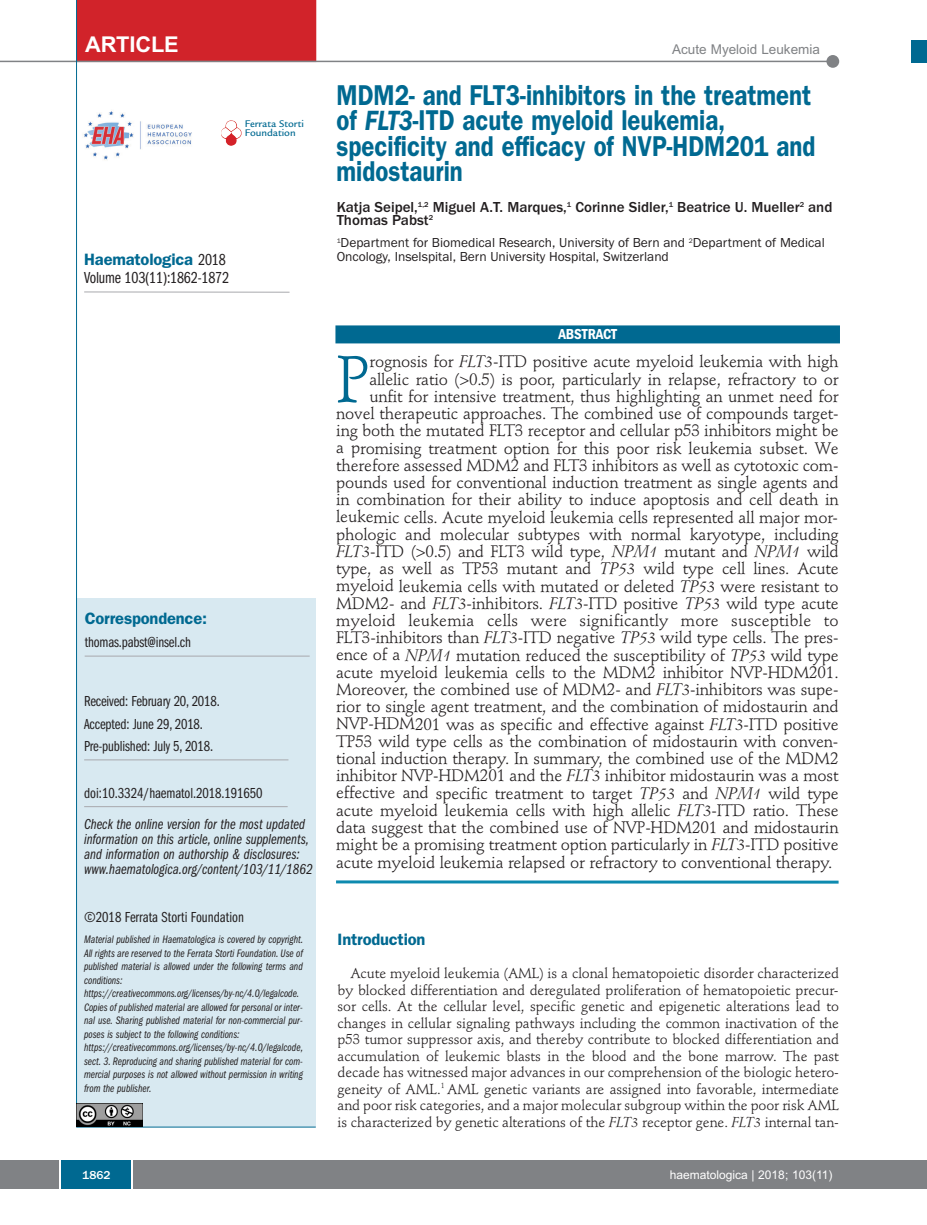
<style>
.page{position:relative;width:927px;height:1225px;background:#fff}
.page>*{position:absolute;margin:0;border:0;box-sizing:border-box;transform-origin:0 0}
.t1{font:64.65px "Stempel Schneidler";color:#006991}
.t2{font:600 28.8px/25.5px "Franklin Gothic";color:#006991;scale:.83 1}
.t3{font:700 21.75px "Arial";letter-spacing:-.01em;color:#fff}
.t4{font:16.5px "Stempel Schneidler";letter-spacing:-.01em;color:#231f20}
.t5{font:16.5px "Stempel Schneidler";letter-spacing:.01em;color:#231f20}
.t6{font:600 16.5px "Franklin Gothic";letter-spacing:-.01em;color:#006991}
.t7{font:16.5px "Franklin Gothic Book Cmpr";letter-spacing:-.01em;color:#231f20}
.t8{font:15px/15px "Franklin Gothic Book Cmpr Ital";color:#231f20}
.t9{font:15px/22.5px "Franklin Gothic Book Cmpr";letter-spacing:-.01em;color:#231f20}
.t10{font:500 15px/13.5px "Franklin Gothic";color:#231f20}
.t11{font:600 condensed 15px "Franklin Gothic";letter-spacing:-.005em;color:#fff}
.t12{font:14.25px/16.5px "Stempel Schneidler";letter-spacing:-.005em;color:#231f20;text-align:justify}
.t13{font:13.5px/13.5px "Franklin Gothic";color:#231f20}
.t14{font:13.5px "Arial";color:#808285}
.t15{font:12px "Arial";color:#fff}
.t16{font:500 12px "Franklin Gothic";color:#fff}
.t17{font:11.25px/13.5px "Franklin Gothic Book Cmpr Ital";color:#231f20}
.t18{font:500 10.5px/9px "Legacy Sans";color:#006991}
.s1{font-family:"Franklin Gothic Book Cmpr";font-weight:400;color:#231f20}
.s2{font-style:italic}
</style>
<div class="page">
<div style="left:911px;top:40px;width:16px;height:22px;background:#006991"></div>
<div style="left:910px;top:1160px;width:17px;height:28px;background:#808285"></div>
<div style="left:0;top:1160px;width:910px;height:28px;background:#808285"></div>
<div style="left:61px;top:1160px;width:71px;height:28px;background:#006991"></div>
<svg style="left:60px;top:1160px;width:1px;height:28px"></svg>
<svg style="left:132px;top:1160px;width:1px;height:28px"></svg>
<div style="left:77px;top:598px;width:239px;height:529px;background:#d8e9f1"></div>
<hr style="left:84px;top:759px;width:204px;height:1px;background:#a8a9ad">
<hr style="left:85px;top:656px;width:225px;height:1px;background:#a8a9ad">
<hr style="left:76px;top:1126px;width:240px;height:1px;background:#006991">
<img style="left:221px;top:120px;width:20px;height:26px">
<img style="left:83px;top:111px;width:109px;height:49px">
<hr style="left:84px;top:292px;width:206px;height:1px;background:#a8a9ad">
<div style="left:77px;top:0;width:239px;height:62px;background:#d1232a"></div>
<hr style="left:0;top:61px;width:830px;height:1px;background:#808285">
<div style="left:826px;top:55px;width:13px;height:13px;background:#808285;border-radius:50%"></div>
<hr style="left:84px;top:806px;width:204px;height:1px;background:#a8a9ad">
<hr style="left:76px;top:0;width:1px;height:1126px;background:#006991">
<img style="left:77px;top:1103px;width:65px;height:23px">
<hr style="left:336px;top:880px;width:503px;height:3px;background:#0d8aaf">
<div style="left:335px;top:325px;width:505px;height:18px;background:#006991"></div>
<h3 class="t3" style="left:85px;top:32px;width:95px">ARTICLE</h3>
<p class="t14" style="left:672px;top:42px;width:149px">Acute Myeloid Leukemia</p>
<p class="t18" style="left:245px;top:120px;width:61px">Ferrata Storti<br>Foundation</p>
<p class="t6" style="left:84px;top:254px;width:143px">Haematologica <span class="s1">2018</span></p>
<p class="t7" style="left:84px;top:272px;width:146px">Volume 103(11):1862-1872</p>
<p class="t6" style="left:85px;top:612px;width:124px">Correspondence:</p>
<p class="t9" style="left:85px;top:632px;width:108px">thomas.pabst@insel.ch</p>
<p class="t9" style="left:84px;top:691px;width:137px">Received: February 20, 2018.<br>Accepted: June 29, 2018.<br>Pre-published: July 5, 2018.</p>
<p class="t9" style="left:84px;top:783px;width:180px">doi:10.3324/haematol.2018.191650</p>
<p class="t8" style="left:84px;top:817px;width:230px">Check the online version for the most updated information on this article, online supplements, and information on authorship &amp; disclosures: www.haematologica.org/content/103/11/1862</p>
<p class="t9" style="left:84px;top:907px;width:161px">©2018 Ferrata Storti Foundation</p>
<p class="t17" style="left:84px;top:933px;width:221px">Material published in Haematologica is covered by copyright.<br>All rights are reserved to the Ferrata Storti Foundation. Use of published material is allowed under the following terms and conditions: https://creativecommons.org/licenses/by-nc/4.0/legalcode.<br>Copies of published material are allowed for personal or inter&shy;nal use. Sharing published material for non-commercial pur&shy;poses is subject to the following conditions: https://creativecommons.org/licenses/by-nc/4.0/legalcode, sect. 3. Reproducing and sharing published material for com&shy;mercial purposes is not allowed without permission in writing from the publisher.</p>
<h2 class="t2" style="left:337px;top:85px;width:578px">MDM2- and FLT3-inhibitors in the treatment of <span class="s2">FLT3</span>-ITD acute myeloid leukemia, specificity and efficacy of NVP-HDM201 and midostaurin</h2>
<p class="t10" style="left:337px;top:200px;width:497px">Katja Seipel,<sup>1,2</sup> Miguel A.T. Marques,<sup>1</sup> Corinne Sidler,<sup>1</sup> Beatrice U. Mueller<sup>2</sup> and<br>Thomas Pabst<sup>2</sup></p>
<p class="t13" style="left:337px;top:236px;width:490px"><sup>1</sup>Department for Biomedical Research, University of Bern and <sup>2</sup>Department of Medical<br>Oncology, Inselspital, Bern University Hospital, Switzerland</p>
<p class="t11" style="left:558px;top:329px;width:60px">ABSTRACT</p>
<h1 class="t1" style="left:336px;top:353px;width:35px">P</h1>
<p class="t4" style="left:369px;top:355px;width:471px">rognosis for <span class="s2">FLT3</span>-ITD positive acute myeloid leukemia with high</p>
<p class="t4" style="left:369px;top:372px;width:471px">allelic ratio (&gt;0.5) is poor, particularly in relapse, refractory to or</p>
<p class="t4" style="left:369px;top:389px;width:471px">unfit for intensive treatment, thus highlighting an unmet need for</p>
<p class="t4" style="left:336px;top:406px;width:504px">novel therapeutic approaches. The combined use of compounds target-</p>
<p class="t4" style="left:336px;top:424px;width:504px">ing both the mutated FLT3 receptor and cellular p53 inhibitors might be</p>
<p class="t4" style="left:336px;top:441px;width:504px">a promising treatment option for this poor risk leukemia subset. We</p>
<p class="t4" style="left:336px;top:458px;width:504px">therefore assessed MDM2 and FLT3 inhibitors as well as cytotoxic com-</p>
<p class="t4" style="left:336px;top:475px;width:504px">pounds used for conventional induction treatment as single agents and</p>
<p class="t4" style="left:336px;top:493px;width:504px">in combination for their ability to induce apoptosis and cell death in</p>
<p class="t4" style="left:336px;top:510px;width:503px">leukemic cells. Acute myeloid leukemia cells represented all major mor-</p>
<p class="t4" style="left:336px;top:527px;width:504px">phologic and molecular subtypes with normal karyotype, including</p>
<p class="t4" style="left:336px;top:544px;width:504px"><span class="s2">FLT3</span>-ITD (&gt;0.5) and FLT3 wild type, <span class="s2">NPM1</span> mutant and <span class="s2">NPM1</span> wild</p>
<p class="t4" style="left:336px;top:562px;width:504px">type, as well as TP53 mutant and <span class="s2">TP53</span> wild type cell lines. Acute</p>
<p class="t4" style="left:336px;top:579px;width:504px">myeloid leukemia cells with mutated or deleted <span class="s2">TP53</span> were resistant to</p>
<p class="t4" style="left:336px;top:596px;width:504px">MDM2- and <span class="s2">FLT3</span>-inhibitors. <span class="s2">FLT3</span>-ITD positive <span class="s2">TP53</span> wild type acute</p>
<p class="t5" style="left:336px;top:613px;width:504px">myeloid leukemia cells were significantly more susceptible to</p>
<p class="t4" style="left:336px;top:631px;width:504px">FLT3-inhibitors than <span class="s2">FLT3</span>-ITD negative <span class="s2">TP53</span> wild type cells. The pres-</p>
<p class="t4" style="left:336px;top:648px;width:504px">ence of a <span class="s2">NPM1</span> mutation reduced the susceptibility of <span class="s2">TP53</span> wild type</p>
<p class="t4" style="left:336px;top:665px;width:504px">acute myeloid leukemia cells to the MDM2 inhibitor NVP-HDM201.</p>
<p class="t4" style="left:336px;top:682px;width:504px">Moreover, the combined use of MDM2- and <span class="s2">FLT3</span>-inhibitors was supe-</p>
<p class="t4" style="left:336px;top:700px;width:504px">rior to single agent treatment, and the combination of midostaurin and</p>
<p class="t4" style="left:336px;top:717px;width:504px">NVP-HDM201 was as specific and effective against <span class="s2">FLT3</span>-ITD positive</p>
<p class="t4" style="left:336px;top:734px;width:504px">TP53 wild type cells as the combination of midostaurin with conven-</p>
<p class="t4" style="left:336px;top:751px;width:504px">tional induction therapy. In summary, the combined use of the MDM2</p>
<p class="t4" style="left:336px;top:769px;width:504px">inhibitor NVP-HDM201 and the <span class="s2">FLT3</span> inhibitor midostaurin was a most</p>
<p class="t4" style="left:336px;top:786px;width:504px">effective and specific treatment to target <span class="s2">TP53</span> and <span class="s2">NPM1</span> wild type</p>
<p class="t4" style="left:336px;top:803px;width:504px">acute myeloid leukemia cells with high allelic <span class="s2">FLT3</span>-ITD ratio. These</p>
<p class="t4" style="left:336px;top:820px;width:504px">data suggest that the combined use of NVP-HDM201 and midostaurin</p>
<p class="t4" style="left:336px;top:838px;width:504px">might be a promising treatment option particularly in <span class="s2">FLT3</span>-ITD positive</p>
<p class="t4" style="left:336px;top:855px;width:498px">acute myeloid leukemia relapsed or refractory to conventional therapy.</p>
<p class="t6" style="left:338px;top:933px;width:89px">Introduction</p>
<p class="t12" style="left:338px;top:966px;width:503px;text-indent:13px">Acute myeloid leukemia (AML) is a clonal hematopoietic disorder characterized by blocked differentiation and deregulated proliferation of hematopoietic precur&shy;sor cells. At the cellular level, specific genetic and epigenetic alterations lead to changes in cellular signaling pathways including the common inactivation of the p53 tumor suppressor axis, and thereby contribute to blocked differentiation and accumulation of leukemic blasts in the blood and the bone marrow. The past decade has witnessed major advances in our comprehension of the biologic hetero&shy;geneity of AML.<sup>1</sup> AML genetic variants are assigned into favorable, intermediate and poor risk categories, and a major molecular subgroup within the poor risk AML is characterized by genetic alterations of the <span class="s2">FLT3</span> receptor gene. <span class="s2">FLT3</span> internal tan-</p>
<p class="t16" style="left:82px;top:1167px;width:30px">1862</p>
<p class="t15" style="left:670px;top:1167px;width:164px">haematologica | 2018; 103(11)</p>
</div>
